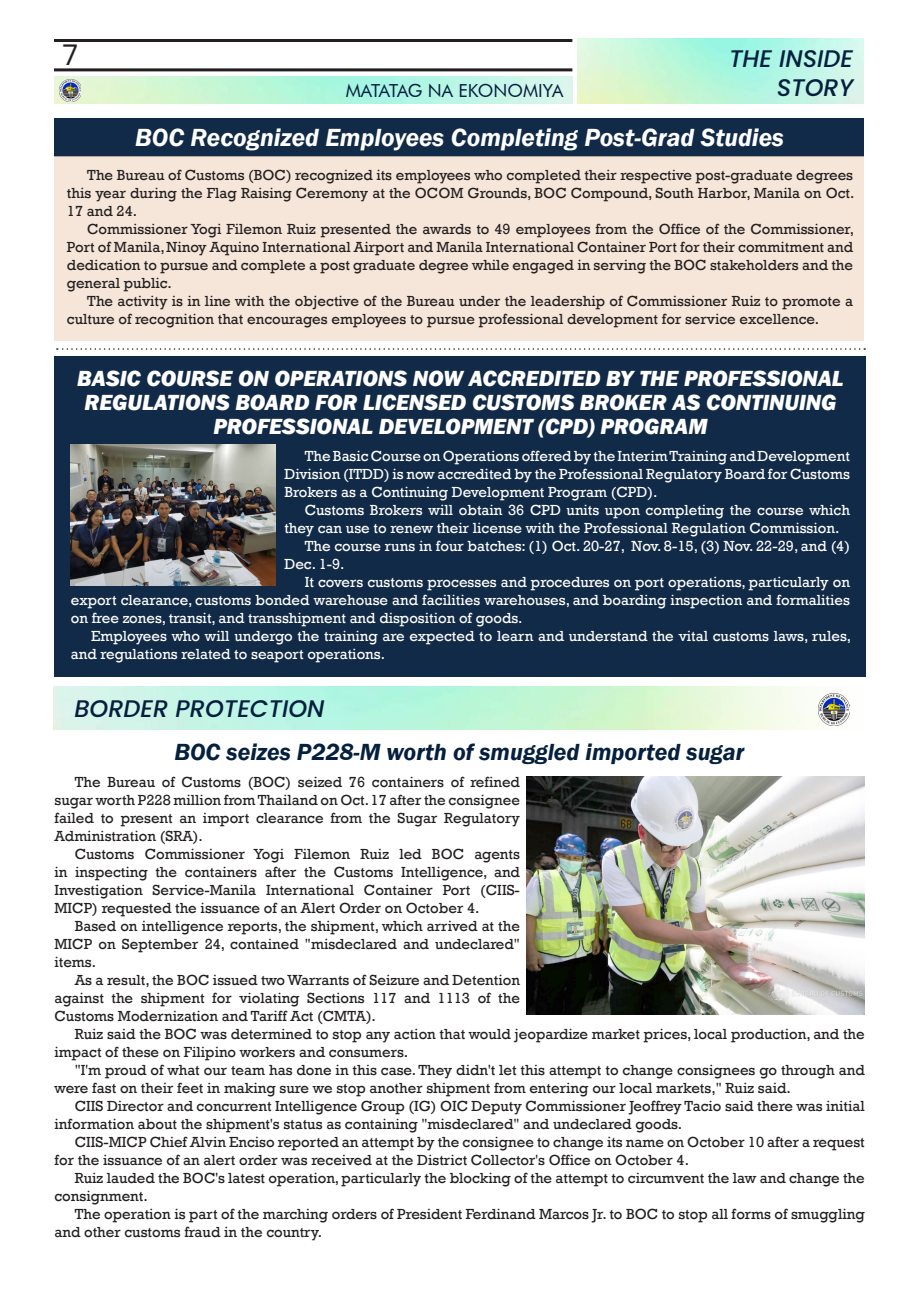
<style>
.page{position:relative;width:918px;height:1296px;background:#fff}
.page>*{position:absolute;margin:0;border:0;box-sizing:border-box;transform-origin:0 0}
.t1{font:28.5px "Poppins";color:#231f20}
.t2{font:italic 600 25.5px "Franklin Gothic";color:#fff}
.t3{font:italic 600 24px "Franklin Gothic";color:#051f3e}
.t4{font:italic 500 24px/28.8px "Poppins";color:#051f3e;text-align:right}
.t5{font:italic 800 22.5px/24px "Franklin Gothic";color:#fff;text-align:center}
.t6{font:18px "Futura BT";color:#051f3e}
.t7{font:15px/18px "Rockwell";color:#231f20}
.t8{font:15px/18px "Rockwell";color:#fff}
</style>
<div class="page">
<svg style="left:57px;top:348px;width:808px;height:2px"></svg>
<img style="left:526px;top:777px;width:338px;height:238px">
<div style="left:55px;top:118px;width:809px;height:39px;background:#112a47"></div>
<div style="left:54px;top:157px;width:810px;height:184px;background:#f6e6d9"></div>
<div style="left:54px;top:356px;width:812px;height:321px;background:#112a47"></div>
<img style="left:71px;top:445px;width:205px;height:141px">
<hr style="left:54px;top:39px;width:518px;height:3px;background:#231f20">
<hr style="left:54px;top:68px;width:518px;height:3px;background:#231f20">
<img style="left:59px;top:79px;width:22px;height:22px">
<img style="left:818px;top:693px;width:32px;height:32px">
<p class="t1" style="left:62px;top:39px;width:17px">7</p>
<p class="t6" style="left:346px;top:80px;width:219px">MATATAG NA EKONOMIYA</p>
<p class="t4" style="left:729px;top:45px;width:126px">THE INSIDE<br>STORY</p>
<p class="t2" style="left:135px;top:121px;width:650px">BOC Recognized Employees Completing Post-Grad Studies</p>
<p class="t7" style="left:67px;top:166px;width:789px;text-align:justify;text-indent:20px">The Bureau of Customs (BOC) recognized its employees who completed their respective post-graduate degrees this year during the Flag Raising Ceremony at the OCOM Grounds, BOC Compound, South Harbor, Manila on Oct.<br>17 and 24.</p>
<p class="t7" style="left:67px;top:220px;width:789px;text-align:justify;text-indent:20px">Commissioner Yogi Filemon Ruiz presented the awards to 49 employees from the Office of the Commissioner, Port of Manila, Ninoy Aquino International Airport and Manila International Container Port for their commitment and dedication to pursue and complete a post graduate degree while engaged in serving the BOC stakeholders and the general public.</p>
<p class="t7" style="left:67px;top:292px;width:788px;text-indent:20px">The activity is in line with the objective of the Bureau under the leadership of Commissioner Ruiz to promote a culture of recognition that encourages employees to pursue professional development for service excellence.</p>
<p class="t5" style="left:77px;top:366px;width:768px">BASIC COURSE ON OPERATIONS NOW ACCREDITED BY THE PROFESSIONAL<br>REGULATIONS BOARD FOR LICENSED CUSTOMS BROKER AS CONTINUING<br>PROFESSIONAL DEVELOPMENT (CPD) PROGRAM</p>
<p class="t8" style="left:284px;top:447px;width:567px;text-align:justify;text-indent:20px">The Basic Course on Operations offered by the Interim Training and Development Division (ITDD) is now accredited by the Professional Regulatory Board for Customs Brokers as a Continuing Development Program (CPD).</p>
<p class="t8" style="left:284px;top:501px;width:567px;text-indent:20px">Customs Brokers will obtain 36 CPD units upon completing the course which they can use to renew their license with the Professional Regulation Commission.</p>
<p class="t8" style="left:284px;top:537px;width:567px;text-indent:20px">The course runs in four batches: (1) Oct. 20-27, Nov. 8-15, (3) Nov. 22-29, and (4)<br>Dec. 1-9.</p>
<p class="t8" style="left:71px;top:573px;width:781px;text-align:justify;text-indent:234px">It covers customs processes and procedures on port operations, particularly on export clearance, customs bonded warehouse and facilities warehouses, and boarding inspection and formalities on free zones, transit, and transshipment and disposition of goods.</p>
<p class="t8" style="left:71px;top:627px;width:782px;text-indent:20px">Employees who will undergo the training are expected to learn and understand the vital customs laws, rules, and regulations related to seaport operations.</p>
<p class="t4" style="left:75px;top:695px;width:251px">BORDER PROTECTION</p>
<p class="t3" style="left:174px;top:737px;width:571px">BOC seizes P228-M worth of smuggled imported sugar</p>
<p class="t7" style="left:54px;top:773px;width:467px;text-align:justify;text-indent:20px">The Bureau of Customs (BOC) seized 76 containers of refined sugar worth P228 million from Thailand on Oct. 17 after the consignee failed to present an import clearance from the Sugar Regulatory Administration (SRA).</p>
<p class="t7" style="left:54px;top:845px;width:467px;text-align:justify;text-indent:20px">Customs Commissioner Yogi Filemon Ruiz led BOC agents in inspecting the containers after the Customs Intelligence, and Investigation Service-Manila International Container Port (CIIS-MICP) requested the issuance of an Alert Order on October 4.</p>
<p class="t7" style="left:54px;top:917px;width:467px;text-align:justify;text-indent:20px">Based on intelligence reports, the shipment, which arrived at the MICP on September 24, contained "misdeclared and undeclared" items.</p>
<p class="t7" style="left:54px;top:971px;width:467px;text-align:justify;text-indent:20px">As a result, the BOC issued two Warrants of Seizure and Detention against the shipment for violating Sections 117 and 1113 of the Customs Modernization and Tariff Act (CMTA).</p>
<p class="t7" style="left:54px;top:1025px;width:812px;text-indent:20px">Ruiz said the BOC was determined to stop any action that would jeopardize market prices, local production, and the impact of these on Filipino workers and consumers.</p>
<p class="t7" style="left:54px;top:1061px;width:812px;text-indent:20px">"I'm proud of what our team has done in this case. They didn't let this attempt to change consignees go through and were fast on their feet in making sure we stop another shipment from entering our local markets," Ruiz said.</p>
<p class="t7" style="left:54px;top:1097px;width:812px;text-indent:20px">CIIS Director and concurrent Intelligence Group (IG) OIC Deputy Commissioner Jeoffrey Tacio said there was initial information about the shipment's status as containing "misdeclared" and undeclared goods.</p>
<p class="t7" style="left:54px;top:1133px;width:812px;text-indent:20px">CIIS-MICP Chief Alvin Enciso reported an attempt by the consignee to change its name on October 10 after a request for the issuance of an alert order was received at the District Collector's Office on October 4.</p>
<p class="t7" style="left:54px;top:1169px;width:812px;text-indent:20px">Ruiz lauded the BOC's latest operation, particularly the blocking of the attempt to circumvent the law and change the consignment.</p>
<p class="t7" style="left:54px;top:1205px;width:812px;text-indent:20px">The operation is part of the marching orders of President Ferdinand Marcos Jr. to BOC to stop all forms of smuggling and other customs fraud in the country.</p>
</div>
